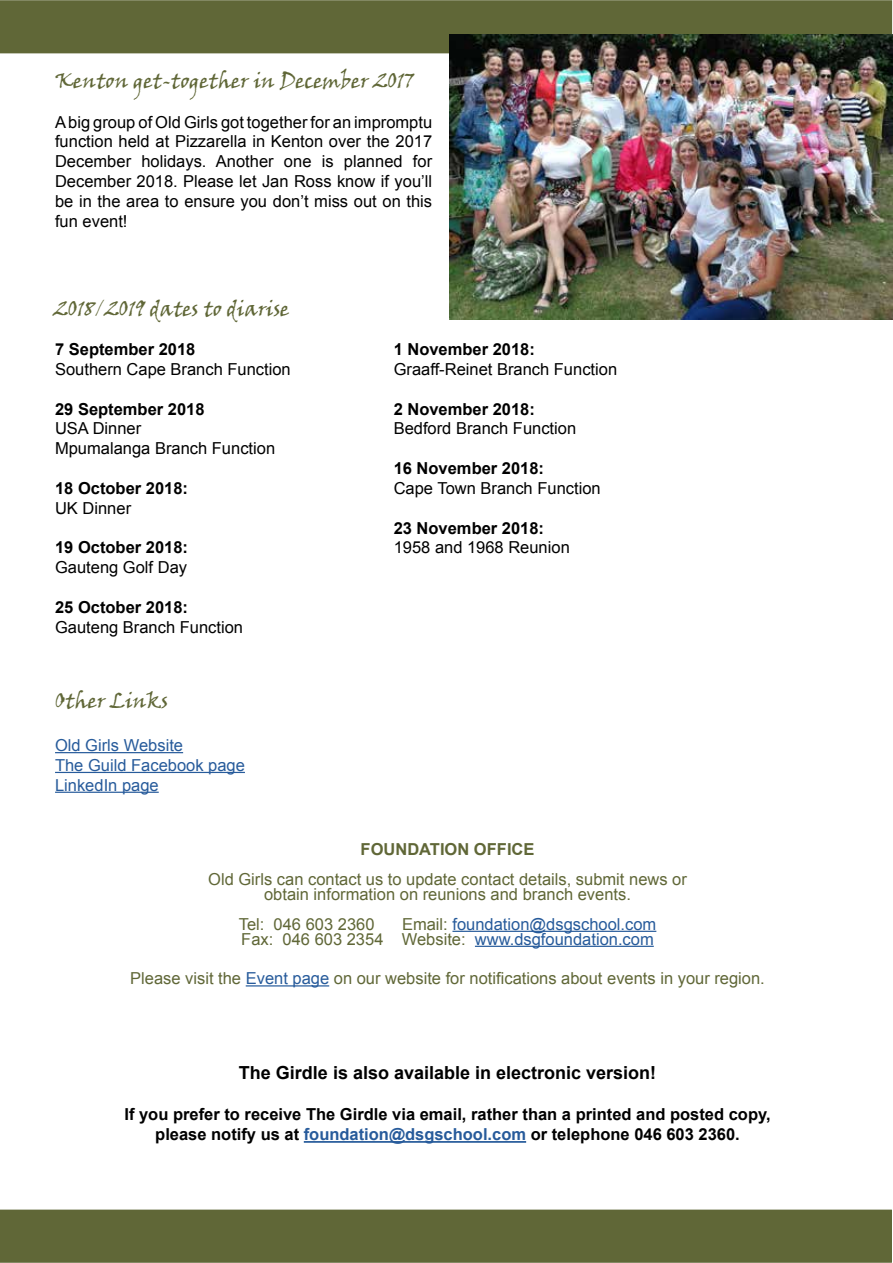
<style>
.page{position:relative;width:893px;height:1263px;background:#fff}
.page>*{position:absolute;margin:0;border:0;box-sizing:border-box;transform-origin:0 0}
.t1{font:21px "Viner Hand ITC";color:#606737}
.t2{font:700 18px "Arial";color:#000}
.t3{font:16.5px/19.8px "Arial";color:#000}
.t4{font:700 16.5px/19.8px "Arial";color:#000;text-align:center}
.t5{font:16.5px/15px "Arial";color:#606737;text-align:center}
.t6{font:16.5px/19.8px "Arial";color:#275b9b}
.t7{font:700 16.5px "Arial";color:#606737}
.s1{color:#606737}
.s2{color:#275b9b}
</style>
<div class="page">
<div style="left:0;top:1209px;width:892px;height:54px;background:#606737"></div>
<div style="left:0;top:1px;width:891px;height:52px;background:#606737"></div>
<div style="left:0;top:0;width:892px;height:53px;border:2px solid #606737"></div>
<hr style="left:55px;top:752px;width:128px;height:1px;background:#275b9b">
<hr style="left:55px;top:772px;width:190px;height:1px;background:#275b9b">
<hr style="left:55px;top:792px;width:104px;height:1px;background:#275b9b">
<hr style="left:452px;top:931px;width:204px;height:1px;background:#275b9b">
<hr style="left:475px;top:946px;width:179px;height:1px;background:#275b9b">
<hr style="left:246px;top:985px;width:83px;height:1px;background:#275b9b">
<hr style="left:304px;top:1141px;width:222px;height:2px;background:#275b9b">
<img style="left:449px;top:34px;width:444px;height:286px">
<p class="t1" style="left:55px;top:68px;width:360px">Kenton get-together in December 2017</p>
<p class="t3" style="left:55px;top:112px;width:379px;text-align:justify">A big group of Old Girls got together for an impromptu function held at Pizzarella in Kenton over the 2017<br>December holidays. Another one is planned for December 2018. Please let Jan Ross know if you’ll be in the area to ensure you don’t miss out on this fun event!</p>
<p class="t1" style="left:54px;top:296px;width:237px">2018/2019 dates to diarise</p>
<p class="t4" style="left:55px;top:340px;width:142px">7 September 2018</p>
<p class="t3" style="left:55px;top:360px;width:237px">Southern Cape Branch Function</p>
<p class="t4" style="left:55px;top:399px;width:151px">29 September 2018</p>
<p class="t3" style="left:55px;top:419px;width:222px">USA Dinner<br>Mpumalanga Branch Function</p>
<p class="t4" style="left:55px;top:479px;width:134px">18 October 2018:</p>
<p class="t3" style="left:55px;top:498px;width:78px">UK Dinner</p>
<p class="t4" style="left:55px;top:538px;width:134px">19 October 2018:</p>
<p class="t3" style="left:55px;top:558px;width:134px">Gauteng Golf Day</p>
<p class="t4" style="left:55px;top:597px;width:134px">25 October 2018:</p>
<p class="t3" style="left:55px;top:617px;width:190px">Gauteng Branch Function</p>
<p class="t1" style="left:55px;top:687px;width:115px">Other Links</p>
<p class="t6" style="left:55px;top:735px;width:191px">Old Girls Website<br>The Guild Facebook page<br>LinkedIn page</p>
<p class="t4" style="left:394px;top:340px;width:143px">1 November 2018:</p>
<p class="t3" style="left:394px;top:360px;width:225px">Graaff-Reinet Branch Function</p>
<p class="t4" style="left:394px;top:399px;width:143px">2 November 2018:</p>
<p class="t3" style="left:394px;top:419px;width:184px">Bedford Branch Function</p>
<p class="t4" style="left:394px;top:459px;width:152px">16 November 2018:</p>
<p class="t3" style="left:394px;top:478px;width:208px">Cape Town Branch Function</p>
<p class="t4" style="left:394px;top:518px;width:152px">23 November 2018:</p>
<p class="t3" style="left:394px;top:538px;width:178px">1958 and 1968 Reunion</p>
<p class="t7" style="left:361px;top:838px;width:175px">FOUNDATION OFFICE</p>
<p class="t5" style="left:208px;top:871px;width:480px">Old Girls can contact us to update contact details, submit news or obtain information on reunions and branch events.</p>
<p class="t5" style="left:239px;top:916px;width:137px">Tel: 046 603 2360</p>
<p class="t6" style="left:241px;top:916px;width:416px;line-height:15px;text-align:right"><span class="s1">Email:</span> foundation@dsgschool.com<br><span class="s1">Fax: 046 603 2354 Website:</span> www.dsgfoundation.com</p>
<p class="t5" style="left:130px;top:971px;width:636px">Please visit the <span class="s2">Event page</span> on our website for notifications about events in your region.</p>
<p class="t2" style="left:239px;top:1060px;width:419px">The Girdle is also available in electronic version!</p>
<p class="t4" style="left:124px;top:1105px;width:648px">If you prefer to receive The Girdle via email, rather than a printed and posted copy, please notify us at <span class="s2">foundation@dsgschool.com</span> or telephone 046 603 2360.</p>
</div>
